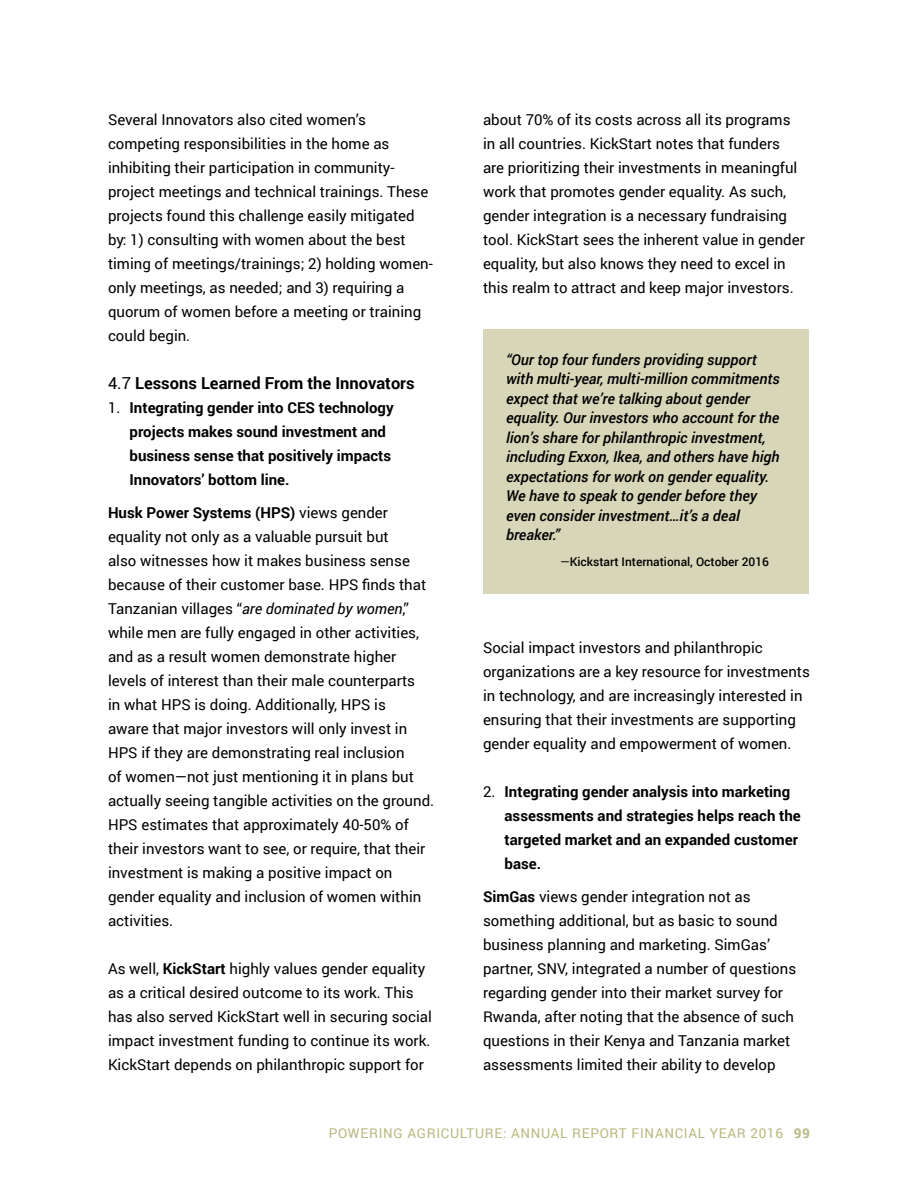
<style>
.page{position:relative;width:918px;height:1188px;background:#fff}
.page>*{position:absolute;margin:0;border:0;box-sizing:border-box;transform-origin:0 0}
.Sub_Head{font:700 16.5px "Roboto";color:#000}
.Bullet_TX{font:15px/24px "Roboto";color:#000}
.t1{font:italic 500 15px/19.5px "Roboto";color:#000}
.t2{font:700 15px/24px "Roboto";color:#000}
.t3{font:13.5px "Roboto";letter-spacing:.05em;color:#b7b980}
.t4{font:500 12px "Roboto";color:#000}
.s1{font-weight:400}
.s2{font-weight:700}
.s3{font-style:italic}
</style>
<div class="page">
<div style="left:484px;top:329px;width:325px;height:265px;background:#d7d6b8"></div>
<p class="Bullet_TX" style="left:108px;top:107px;width:326px">Several Innovators also cited women’s competing responsibilities in the home as inhibiting their participation in community&shy;project meetings and technical trainings. These projects found this challenge easily mitigated by: 1) consulting with women about the best timing of meetings/trainings; 2) holding women&shy;only meetings, as needed; and 3) requiring a quorum of women before a meeting or training could begin.</p>
<p class="Sub_Head" style="left:108px;top:372px;width:308px"><span class="s1">4.7</span> Lessons Learned From the Innovators</p>
<p class="t2" style="left:130px;top:395px;width:266px;text-indent:-22px"><span class="s1">1.</span> Integrating gender into CES technology projects makes sound investment and business sense that positively impacts Innovators’ bottom line.</p>
<p class="Bullet_TX" style="left:108px;top:500px;width:328px"><span class="s2">Husk Power Systems (HPS)</span> views gender equality not only as a valuable pursuit but<br>also witnesses how it makes business sense because of their customer base. HPS finds that Tanzanian villages “<span class="s3">are dominated by women</span>,” while men are fully engaged in other activities, and as a result women demonstrate higher levels of interest than their male counterparts<br>in what HPS is doing. Additionally, HPS is<br>aware that major investors will only invest in HPS if they are demonstrating real inclusion<br>of women—not just mentioning it in plans but actually seeing tangible activities on the ground.<br>HPS estimates that approximately 40-50% of their investors want to see, or require, that their investment is making a positive impact on gender equality and inclusion of women within activities.</p>
<p class="Bullet_TX" style="left:108px;top:956px;width:325px">As well, <span class="s2">KickStart</span> highly values gender equality as a critical desired outcome to its work. This has also served KickStart well in securing social impact investment funding to continue its work.<br>KickStart depends on philanthropic support for</p>
<p class="Bullet_TX" style="left:483px;top:107px;width:323px">about 70% of its costs across all its programs in all countries. KickStart notes that funders are prioritizing their investments in meaningful work that promotes gender equality. As such, gender integration is a necessary fundraising tool. KickStart sees the inherent value in gender equality, but also knows they need to excel in this realm to attract and keep major investors.</p>
<p class="t1" style="left:506px;top:349px;width:275px">“Our top four funders providing support with multi-year, multi-million commitments expect that we’re talking about gender equality. Our investors who account for the lion’s share for philanthropic investment, including Exxon, Ikea, and others have high expectations for work on gender equality.<br>We have to speak to gender before they even consider investment…it’s a deal breaker.”</p>
<p class="t4" style="left:560px;top:554px;width:210px"><span class="s1">—</span>Kickstart International, October 2016</p>
<p class="Bullet_TX" style="left:483px;top:635px;width:329px">Social impact investors and philanthropic organizations are a key resource for investments in technology, and are increasingly interested in ensuring that their investments are supporting gender equality and empowerment of women.</p>
<p class="t2" style="left:505px;top:779px;width:298px;text-indent:-22px"><span class="s1">2.</span> Integrating gender analysis into marketing assessments and strategies helps reach the targeted market and an expanded customer base.</p>
<p class="Bullet_TX" style="left:483px;top:884px;width:315px"><span class="s2">SimGas</span> views gender integration not as something additional, but as basic to sound business planning and marketing. SimGas’ partner, SNV, integrated a number of questions regarding gender into their market survey for Rwanda, after noting that the absence of such questions in their Kenya and Tanzania market assessments limited their ability to develop</p>
<p class="t3" style="left:329px;top:1124px;width:483px">POWERING AGRICULTURE: ANNUAL REPORT FINANCIAL YEAR 2016 <span class="s2">99</span></p>
</div>
